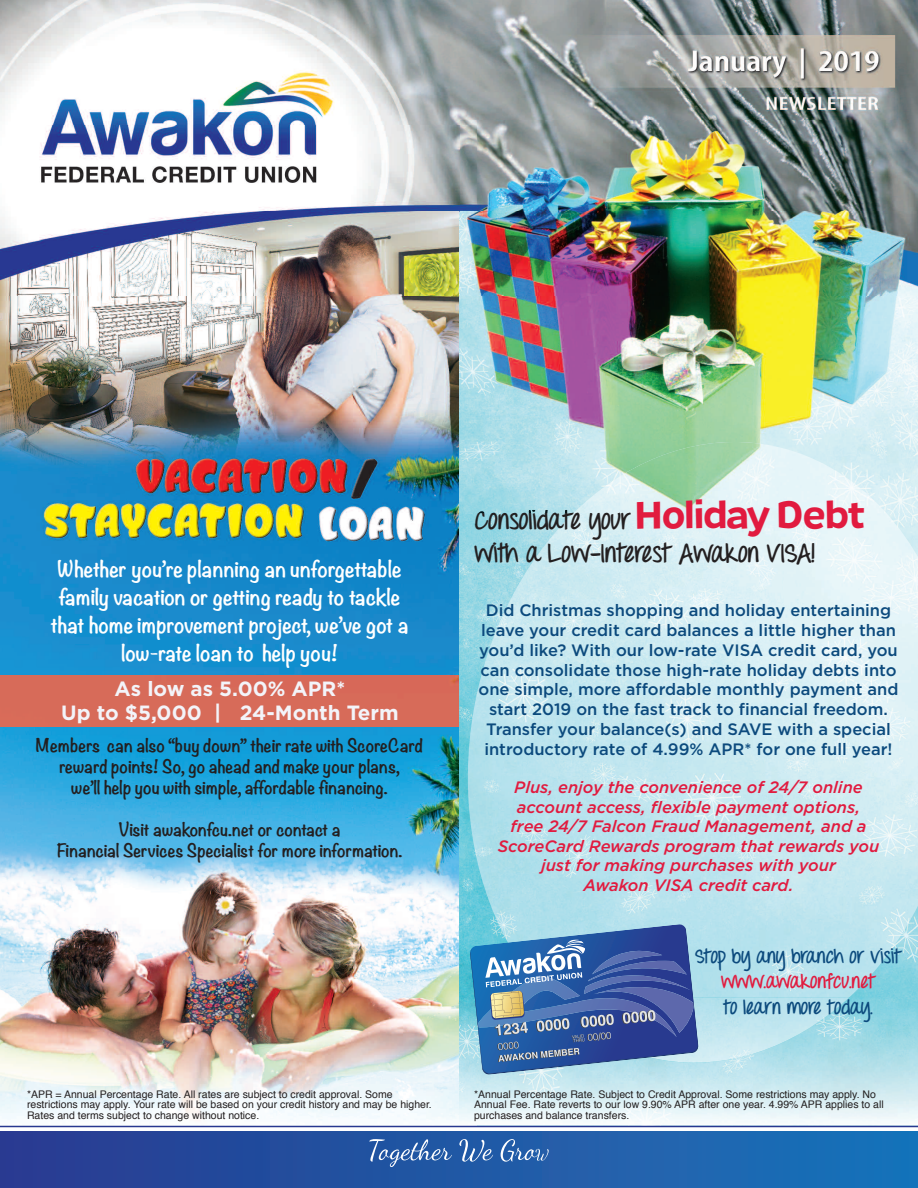
<style>
.page{position:relative;width:918px;height:1188px;background:#fff}
.page>*{position:absolute;margin:0;border:0;box-sizing:border-box;transform-origin:0 0}
.t1{font:37.65px "Remissis Sb";letter-spacing:-.05em;color:#e11b3f}
.t2{font:700 25.2px/33px "Throw My Hands Upinthe Air";letter-spacing:-.01em;color:#231f20}
.t3{font:700 20.55px/24.2px "Gotham";color:#f3f4f9;text-align:center}
.t4{font:700 20.25px/28px "Noteworthy";color:#fff;text-align:center}
.t5{font:700 18.9px "Throw My Hands Upinthe Air";letter-spacing:-.01em;color:#0c4a7d}
.t6{font:700 18.9px "Throw My Hands Upinthe Air";letter-spacing:-.015em;color:#e11b3f}
.t7{font:500 16.5px/19.8px "Gotham";color:#0c4a7d;text-align:center}
.t8{font:700 16.5px/21px "Noteworthy";color:#231f20;text-align:center}
.t9{font:italic 500 16.5px/19.5px "Gotham";color:#e11b3f;text-align:center}
.t10{font:10.5px/10.5px "Helvetica";color:#231f20}
</style>
<div class="page">
<div style="left:0;top:1131px;width:918px;height:57px;background:linear-gradient(to right,#293b90,#1974ba)"></div>
<svg style="left:369px;top:1139px;width:83px;height:28px;background:#4370b1"></svg>
<svg style="left:459px;top:1139px;width:34px;height:23px"></svg>
<svg style="left:501px;top:1139px;width:48px;height:23px"></svg>
<img style="left:0;top:485px;width:459px;height:318px">
<img style="left:0;top:295px;width:459px;height:190px">
<img style="left:0;top:803px;width:459px;height:194px">
<div style="left:0;top:676px;width:459px;height:50px;background:#d76b59"></div>
<img style="left:126px;top:438px;width:268px;height:61px">
<img style="left:42px;top:500px;width:399px;height:47px">
<img style="left:307px;top:501px;width:1px;height:45px">
<img style="left:467px;top:513px;width:451px;height:484px">
<img style="left:0;top:997px;width:918px;height:131px">
<img style="left:699px;top:997px;width:150px;height:66px">
<svg style="left:470px;top:924px;width:229px;height:151px;background:#587db2"></svg>
<img style="left:0;top:0;width:918px;height:126px">
<img style="left:0;top:126px;width:460px;height:169px">
<img style="left:460px;top:121px;width:458px;height:392px">
<img style="left:573px;top:442px;width:313px;height:71px">
<img style="left:478px;top:511px;width:41px;height:2px">
<hr style="left:0;top:1126px;width:918px;height:1px;background:#283890">
<h3 class="t4" style="left:51px;top:553px;width:359px">Whether you’re planning an unforgettable family vacation or getting ready to tackle that home improvement project, we’ve got a low-rate loan to help you!</h3>
<h3 class="t3" style="left:61px;top:677px;width:339px">As low as 5.00% APR*<br>Up to $5,000 | 24-Month Term</h3>
<h3 class="t8" style="left:36px;top:733px;width:389px">Members can also “buy down” their rate with ScoreCard reward points! So, go ahead and make your plans,<br>we’ll help you with simple, affordable financing.</h3>
<h3 class="t8" style="left:57px;top:817px;width:347px">Visit awakonfcu.net or contact a<br>Financial Services Specialist for more information.</h3>
<p class="t10" style="left:27px;top:1090px;width:406px">*APR = Annual Percentage Rate. All rates are subject to credit approval. Some restrictions may apply. Your rate will be based on your credit history and may be higher.<br>Rates and terms subject to change without notice.</p>
<h1 class="t1" style="left:634px;top:486px;width:233px">Holiday Debt</h1>
<h2 class="t2" style="left:475px;top:508px;width:342px">Consolidate your<br>with a Low-Interest Awakon VISA!</h2>
<p class="t7" style="left:479px;top:601px;width:421px">Did Christmas shopping and holiday entertaining leave your credit card balances a little higher than you’d like? With our low-rate VISA credit card, you can consolidate those high-rate holiday debts into one simple, more affordable monthly payment and start 2019 on the fast track to financial freedom.<br>Transfer your balance(s) and SAVE with a special introductory rate of 4.99% APR* for one full year!</p>
<h3 class="t9" style="left:498px;top:778px;width:383px">Plus, enjoy the convenience of 24/7 online account access, flexible payment options,<br>free 24/7 Falcon Fraud Management, and a ScoreCard Rewards program that rewards you just for making purchases with your<br>Awakon VISA credit card.</h3>
<h3 class="t5" style="left:695px;top:949px;width:207px">Stop by any branch or visit</h3>
<h3 class="t6" style="left:721px;top:974px;width:155px">www.awakonfcu.net</h3>
<h3 class="t5" style="left:724px;top:1000px;width:151px">to learn more today.</h3>
<p class="t10" style="left:474px;top:1090px;width:411px">*Annual Percentage Rate. Subject to Credit Approval. Some restrictions may apply. No<br>Annual Fee. Rate reverts to our low 9.90% APR after one year. 4.99% APR applies to all purchases and balance transfers.</p>
</div>
